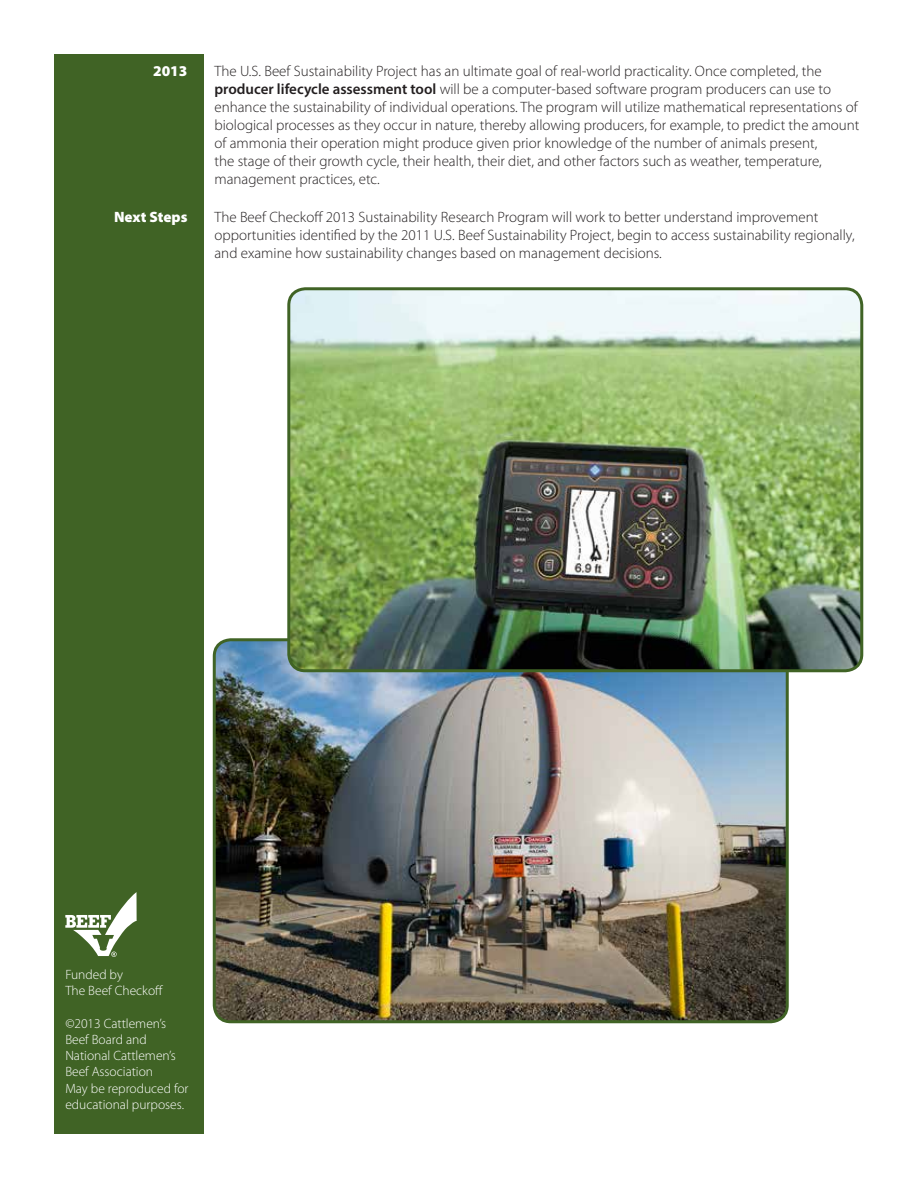
<style>
.page{position:relative;width:918px;height:1188px;background:#fff}
.page>*{position:absolute;margin:0;border:0;box-sizing:border-box;transform-origin:0 0}
.t1{font:300 15px/18px "Myriad Pro";color:#231f20}
.t2{font:900 15px "Myriad Pro";color:#fff}
.t3{font:300 13.5px/16.2px "Myriad Pro";color:#fff}
.s1{font-weight:600}
</style>
<div class="page">
<div style="left:54px;top:54px;width:149px;height:1080px;background:#406325"></div>
<svg style="left:65px;top:892px;width:72px;height:65px"></svg>
<img style="left:214px;top:642px;width:571px;height:380px">
<div style="left:213px;top:638px;width:576px;height:385px;border:3px solid #406325;border-radius:17px"></div>
<img style="left:289px;top:291px;width:573px;height:380px">
<div style="left:287px;top:287px;width:576px;height:385px;border:3px solid #406325;border-radius:17px"></div>
<p class="t2" style="left:153px;top:61px;width:36px">2013</p>
<p class="t1" style="left:214px;top:62px;width:647px">The U.S. Beef Sustainability Project has an ultimate goal of real-world practicality. Once completed, the <span class="s1">producer lifecycle assessment tool</span> will be a computer-based software program producers can use to enhance the sustainability of individual operations. The program will utilize mathematical representations of biological processes as they occur in nature, thereby allowing producers, for example, to predict the amount of ammonia their operation might produce given prior knowledge of the number of animals present,<br>the stage of their growth cycle, their health, their diet, and other factors such as weather, temperature, management practices, etc.</p>
<p class="t2" style="left:114px;top:207px;width:75px">Next Steps</p>
<p class="t1" style="left:214px;top:208px;width:642px">The Beef Checkoff 2013 Sustainability Research Program will work to better understand improvement opportunities identified by the 2011 U.S. Beef Sustainability Project, begin to access sustainability regionally, and examine how sustainability changes based on management decisions.</p>
<p class="t3" style="left:65px;top:967px;width:99px">Funded by<br>The Beef Checkoff</p>
<p class="t3" style="left:65px;top:1015px;width:125px">©2013 Cattlemen’s<br>Beef Board and<br>National Cattlemen’s<br>Beef Association<br>May be reproduced for educational purposes.</p>
</div>
